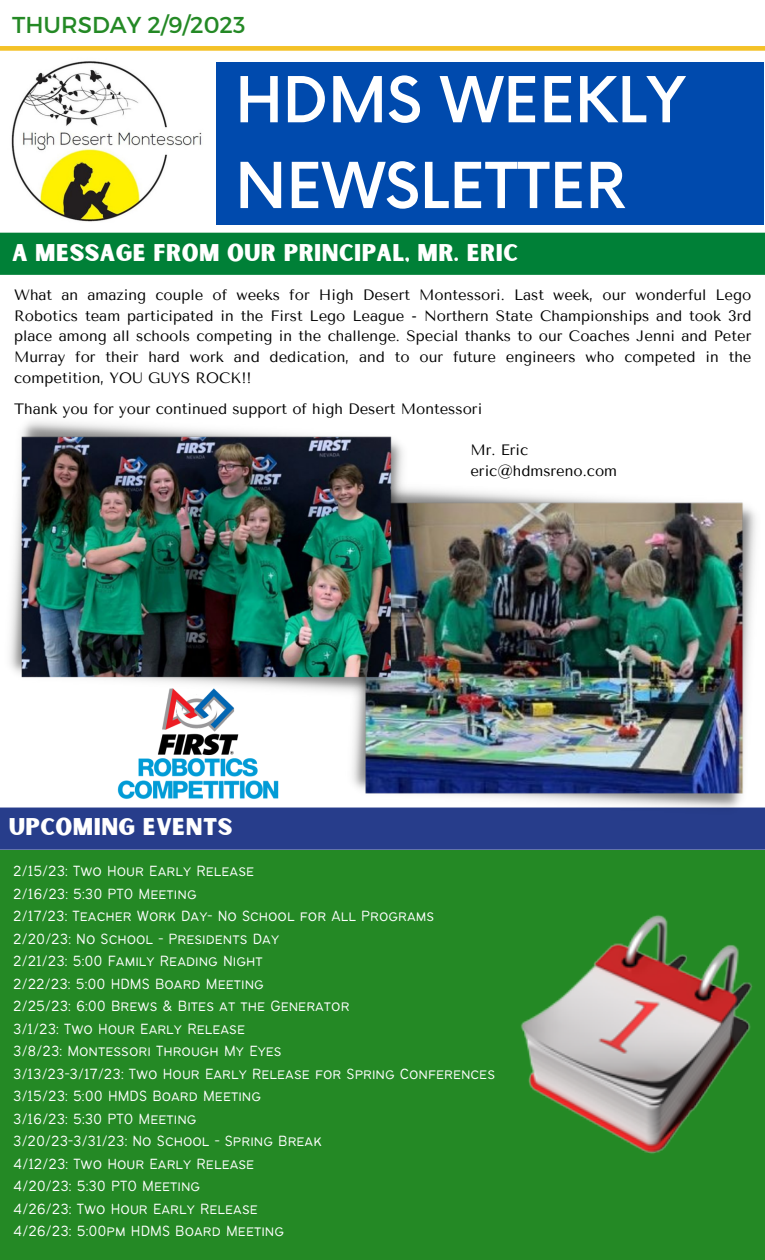
<style>
.page{position:relative;width:765px;height:1260px;background:#fff}
.page>*{position:absolute;margin:0;border:0;box-sizing:border-box;transform-origin:0 0}
.t1{font:500 61.62px/85.8px "Now";color:#fff}
.t2{font:23.12px "Sunborn Sans One";letter-spacing:.015em;color:#fff}
.t3{font:23px "Montserrat";color:#248925}
.t4{font:300 16.25px/22.5px "Bantayog";color:#fff}
.t5{font:15px/20.9px "Tenor Sans";color:#000}
</style>
<div class="page">
<img style="left:0;top:61px;width:235px;height:172px">
<div style="left:216px;top:62px;width:548px;height:162px;background:#004aad"></div>
<div style="left:0;top:46px;width:765px;height:5px;background:#f4c228"></div>
<div style="left:0;top:233px;width:765px;height:42px;background:#008037"></div>
<div style="left:0;top:850px;width:765px;height:410px;background:#248925"></div>
<div style="left:0;top:808px;width:765px;height:42px;background:#273d8b"></div>
<img style="left:521px;top:915px;width:231px;height:239px">
<img style="left:346px;top:488px;width:415px;height:320px">
<img style="left:10px;top:421px;width:399px;height:279px">
<img style="left:118px;top:687px;width:160px;height:112px">
<h3 class="t3" style="left:12px;top:10px;width:235px">THURSDAY 2/9/2023</h3>
<h1 class="t1" style="left:235px;top:61px;width:452px">HDMS WEEKLY<br>NEWSLETTER</h1>
<h2 class="t2" style="left:12px;top:238px;width:508px">A MESSAGE FROM OUR PRINCIPAL, MR. ERIC</h2>
<p class="t5" style="left:14px;top:284px;width:739px;text-align:justify">What an amazing couple of weeks for High Desert Montessori. Last week, our wonderful Lego Robotics team participated in the First Lego League - Northern State Championships and took 3rd place among all schools competing in the challenge. Special thanks to our Coaches Jenni and Peter Murray for their hard work and dedication, and to our future engineers who competed in the competition, YOU GUYS ROCK!!</p>
<p class="t5" style="left:14px;top:399px;width:470px">Thank you for your continued support of high Desert Montessori</p>
<h2 class="t2" style="left:9px;top:812px;width:225px">UPCOMING EVENTS</h2>
<p class="t5" style="left:470px;top:440px;width:148px">Mr. Eric eric@hdmsreno.com</p>
<p class="t4" style="left:13px;top:861px;width:483px">2/15/23: Two Hour Early Release<br>2/16/23: 5:30 PTO Meeting<br>2/17/23: Teacher Work Day- No School for All Programs 2/20/23: No School - Presidents Day<br>2/21/23: 5:00 Family Reading Night<br>2/22/23: 5:00 HDMS Board Meeting<br>2/25/23: 6:00 Brews &amp; Bites at the Generator<br>3/1/23: Two Hour Early Release<br>3/8/23: Montessori Through My Eyes<br>3/13/23-3/17/23: Two Hour Early Release for Spring Conferences 3/15/23: 5:00 HMDS Board Meeting<br>3/16/23: 5:30 PTO Meeting<br>3/20/23-3/31/23: No School - Spring Break<br>4/12/23: Two Hour Early Release<br>4/20/23: 5:30 PTO Meeting<br>4/26/23: Two Hour Early Release<br>4/26/23: 5:00pm HDMS Board Meeting</p>
</div>
